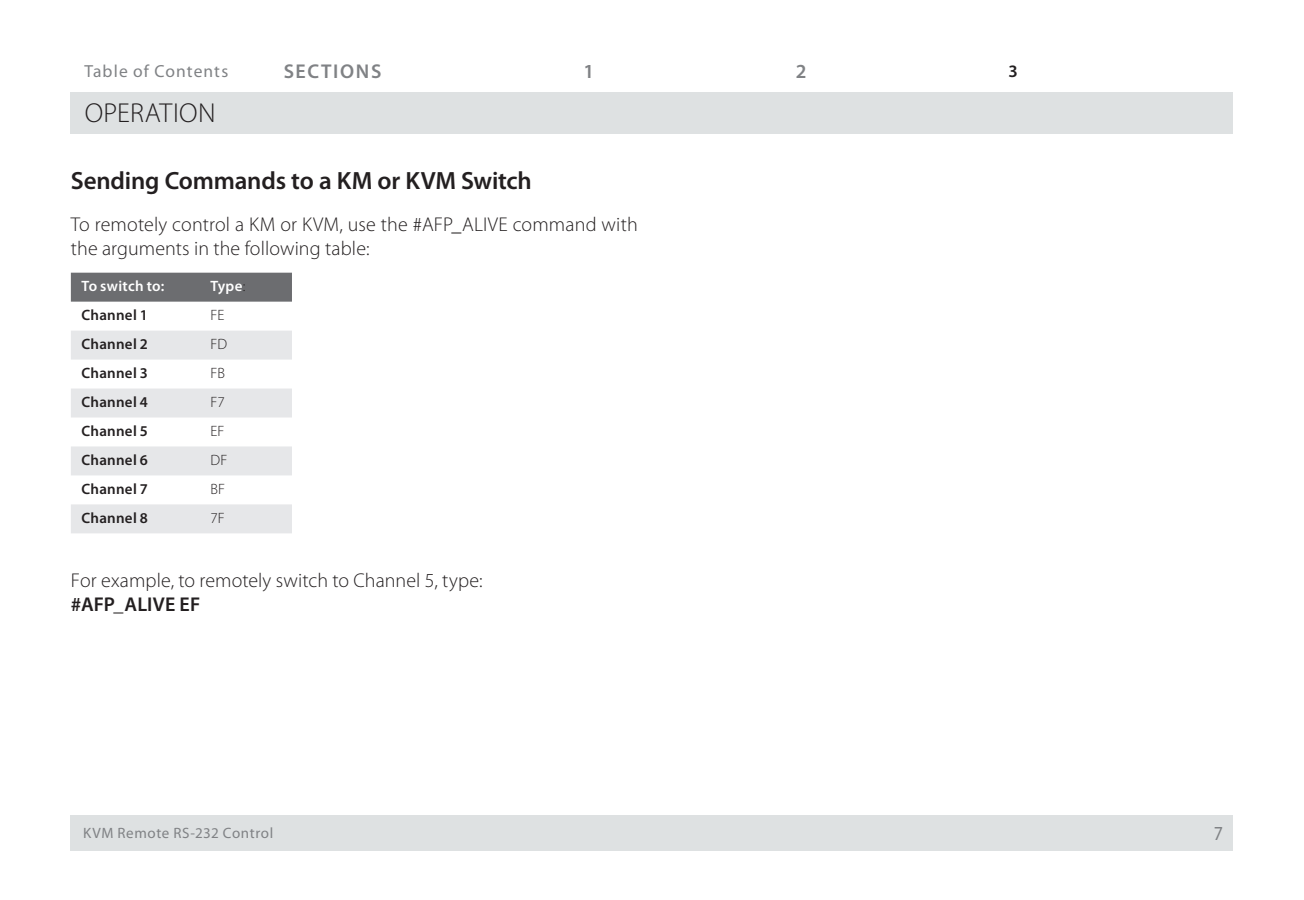
<style>
.page{position:relative;width:1304px;height:900px;background:#fff}
.page>*{position:absolute;margin:0;border:0;box-sizing:border-box;transform-origin:0 0}
.t1{font:300 27.5px "Myriad Pro";color:#231f20}
.Headers{font:600 25px "Myriad Pro";letter-spacing:-.01em;color:#231f20}
.body_plain{font:300 20px/24px "Myriad Pro";letter-spacing:.01em;color:#231f20}
.t2{font:600 20px "Myriad Pro";letter-spacing:.08em;color:#808285}
.t3{font:20px "Myriad Pro";color:#808285;scale:.9 1}
.t4{font:17.5px "Myriad Pro";letter-spacing:.06em;color:#808285}
.t5{font:600 17.5px "Myriad Pro";color:#231f20}
.Body_Illustrations{font:600 15px "Myriad Pro";letter-spacing:.015em;color:#231f20}
.t6{font:15px "Myriad Pro";letter-spacing:.04em;color:#808285}
.Body_Illustrations-2{font:600 15px "Myriad Pro";letter-spacing:.015em;color:#fff}
.Body_Illustrations-3{font:300 15px "Myriad Pro";color:#231f20}
.s1{font-weight:300;color:#231f20}
.s2{font-weight:600}
</style>
<div class="page">
<div style="left:71px;top:92px;width:1162px;height:42px;background:#dee1e2"></div>
<div style="left:71px;top:815px;width:1162px;height:35px;background:#dee1e2"></div>
<div style="left:71px;top:273px;width:221px;height:29px;background:#6c6d70"></div>
<svg style="left:71px;top:331px;width:221px;height:202px"></svg>
<p class="t4" style="left:84px;top:61px;width:145px">Table of Contents</p>
<p class="t2" style="left:284px;top:59px;width:99px">SECTIONS</p>
<p class="t2" style="left:583px;top:59px;width:12px">1</p>
<p class="t2" style="left:796px;top:59px;width:12px">2</p>
<p class="t5" style="left:1008px;top:60px;width:11px">3</p>
<h1 class="t1" style="left:85px;top:98px;width:90px">Operation</h1>
<p class="Headers" style="left:71px;top:165px;width:463px">Sending Commands to a KM or KVM Switch</p>
<p class="body_plain" style="left:71px;top:213px;width:568px">To remotely control a KM or KVM, use the #AFP_ALIVE command with the arguments in the following table:</p>
<p class="Body_Illustrations-2" style="left:81px;top:276px;width:84px">To switch to:</p>
<p class="Body_Illustrations-2" style="left:210px;top:276px;width:36px">Type<span class="s1">:</span></p>
<p class="Body_Illustrations" style="left:81px;top:305px;width:68px">Channel 1</p>
<p class="Body_Illustrations-3" style="left:210px;top:307px;width:15px">FE</p>
<p class="Body_Illustrations" style="left:81px;top:334px;width:68px">Channel 2</p>
<p class="Body_Illustrations-3" style="left:210px;top:336px;width:18px">FD</p>
<p class="Body_Illustrations" style="left:81px;top:363px;width:68px">Channel 3</p>
<p class="Body_Illustrations-3" style="left:210px;top:365px;width:8px">FB</p>
<p class="Body_Illustrations" style="left:81px;top:392px;width:68px">Channel 4</p>
<p class="Body_Illustrations-3" style="left:210px;top:394px;width:16px">F7</p>
<p class="Body_Illustrations" style="left:81px;top:421px;width:68px">Channel 5</p>
<p class="Body_Illustrations-3" style="left:210px;top:423px;width:14px">EF</p>
<p class="Body_Illustrations" style="left:81px;top:450px;width:68px">Channel 6</p>
<p class="Body_Illustrations-3" style="left:210px;top:452px;width:16px">DF</p>
<p class="Body_Illustrations" style="left:81px;top:479px;width:68px">Channel 7</p>
<p class="Body_Illustrations-3" style="left:210px;top:481px;width:8px">BF</p>
<p class="Body_Illustrations" style="left:81px;top:508px;width:68px">Channel 8</p>
<p class="Body_Illustrations-3" style="left:210px;top:510px;width:14px">7F</p>
<p class="body_plain" style="left:71px;top:569px;width:413px">For example, to remotely switch to Channel 5, type: <span class="s2">#AFP_ALIVE EF</span></p>
<p class="t6" style="left:83px;top:824px;width:192px">KVM Remote RS-232 Control</p>
<p class="t3" style="left:1214px;top:821px;width:12px">7</p>
</div>
